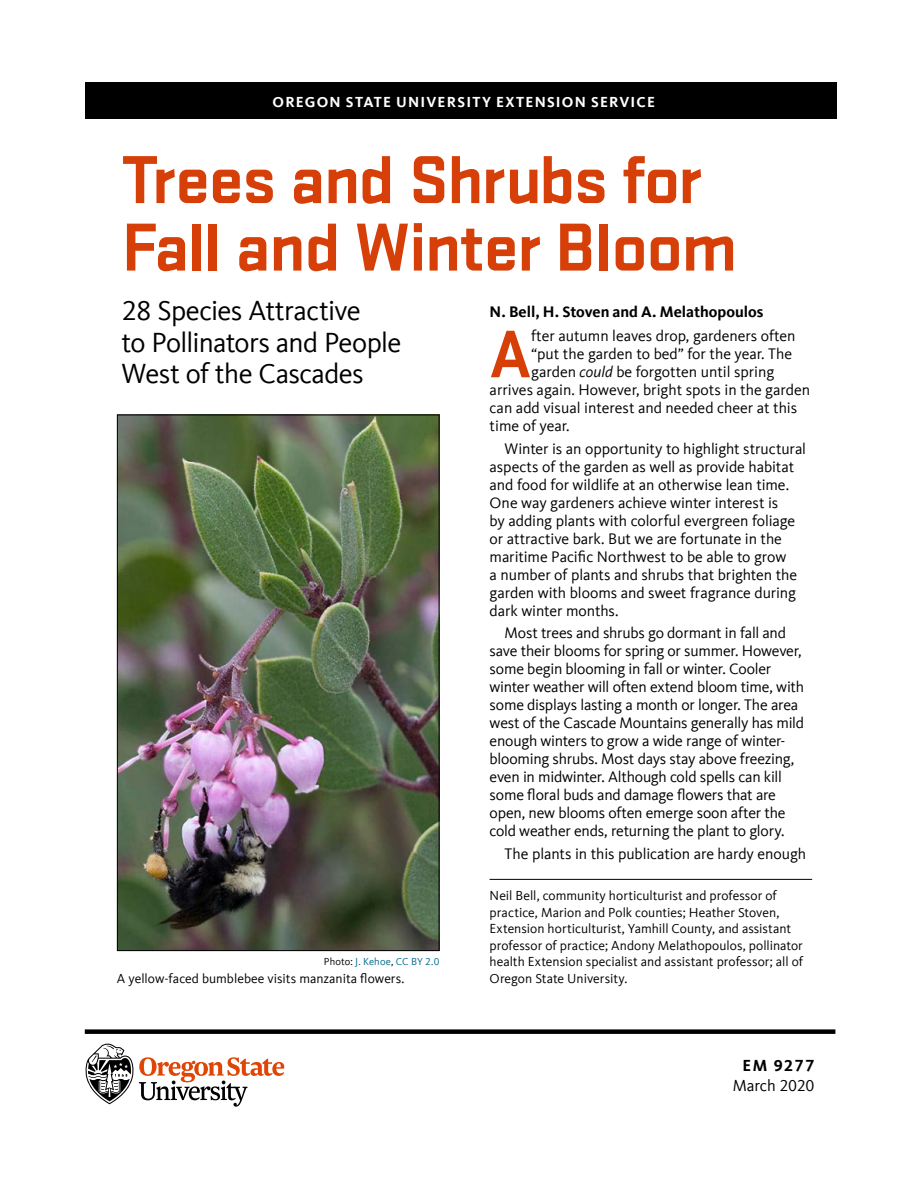
<style>
.page{position:relative;width:918px;height:1188px;background:#fff}
.page>*{position:absolute;margin:0;border:0;box-sizing:border-box;transform-origin:0 0}
.t1{font:700 70.5px/67.5px "Stratum 2";letter-spacing:-.025em;color:#d73f09}
.Body_first{font:700 69.75px "Stratum 2";color:#d73f09}
.t2{font:28.5px/31.5px "Kievit Offc";letter-spacing:-.02em;color:#000}
.t3{font:16.5px "Kievit Offc";letter-spacing:-.01em;color:#000}
.t4{font:700 16.5px "Kievit Offc";letter-spacing:.095em;color:#000}
.body{font:15.75px/18px "Kievit Offc";letter-spacing:-.01em;color:#000}
.Body_first-2{font:15.75px "Kievit Offc";color:#000}
.body-2{font:700 15.75px "Kievit Offc";color:#000}
.t5{font:700 15px "Kievit Offc";letter-spacing:.08em;color:#fff}
.Author_affiliations{font:13.5px/16.5px "Kievit Offc";color:#000}
.t6{font:10.5px "Kievit Offc";letter-spacing:.005em;color:#006a8e}
.s1{font-style:italic}
.s2{color:#000}
</style>
<div class="page">
<div style="left:85px;top:83px;width:752px;height:36px;background:#000"></div>
<svg style="left:85px;top:1043px;width:199px;height:64px"></svg>
<div style="left:85px;top:1029px;width:750px;height:5px;background:#000"></div>
<hr style="left:490px;top:879px;width:322px;height:1px;background:#000">
<img style="left:119px;top:417px;width:318px;height:532px">
<p class="t5" style="left:273px;top:93px;width:384px">OREGON STATE UNIVERSITY EXTENSION SERVICE</p>
<h1 class="t1" style="left:122px;top:142px;width:617px">Trees and Shrubs for<br>Fall and Winter Bloom</h1>
<h3 class="t2" style="left:122px;top:295px;width:281px">28 Species Attractive<br>to Pollinators and People<br>West of the Cascades</h3>
<p class="body-2" style="left:490px;top:303px;width:275px">N. Bell, H. Stoven and A. Melathopoulos</p>
<p class="Body_first" style="left:490px;top:306px;width:43px">A</p>
<p class="Body_first-2" style="left:531px;top:327px;width:266px">fter autumn leaves drop, gardeners often</p>
<p class="Body_first-2" style="left:531px;top:345px;width:262px">“put the garden to bed” for the year. The</p>
<p class="Body_first-2" style="left:531px;top:363px;width:245px">garden <span class="s1">could</span> be forgotten until spring</p>
<p class="Body_first-2" style="left:490px;top:381px;width:322px">arrives again. However, bright spots in the garden</p>
<p class="Body_first-2" style="left:490px;top:399px;width:309px">can add visual interest and needed cheer at this</p>
<p class="Body_first-2" style="left:490px;top:417px;width:82px">time of year.</p>
<p class="body" style="left:490px;top:440px;width:318px;text-indent:15px">Winter is an opportunity to highlight structural aspects of the garden as well as provide habitat and food for wildlife at an otherwise lean time.<br>One way gardeners achieve winter interest is<br>by adding plants with colorful evergreen foliage or attractive bark. But we are fortunate in the maritime Pacific Northwest to be able to grow<br>a number of plants and shrubs that brighten the garden with blooms and sweet fragrance during dark winter months.</p>
<p class="body" style="left:490px;top:624px;width:316px;text-indent:15px">Most trees and shrubs go dormant in fall and save their blooms for spring or summer. However, some begin blooming in fall or winter. Cooler winter weather will often extend bloom time, with some displays lasting a month or longer. The area west of the Cascade Mountains generally has mild enough winters to grow a wide range of winter&shy;blooming shrubs. Most days stay above freezing, even in midwinter. Although cold spells can kill some floral buds and damage flowers that are open, new blooms often emerge soon after the cold weather ends, returning the plant to glory.</p>
<p class="body" style="left:505px;top:845px;width:303px">The plants in this publication are hardy enough</p>
<p class="Author_affiliations" style="left:490px;top:887px;width:315px">Neil Bell, community horticulturist and professor of practice, Marion and Polk counties; Heather Stoven, Extension horticulturist, Yamhill County, and assistant professor of practice; Andony Melathopoulos, pollinator health Extension specialist and assistant professor; all of Oregon State University.</p>
<p class="t6" style="left:324px;top:955px;width:117px"><span class="s2">Photo:</span> J. Kehoe<span class="s2">,</span> CC BY 2.0</p>
<p class="Author_affiliations" style="left:117px;top:970px;width:289px">A yellow-faced bumblebee visits manzanita flowers.</p>
<p class="t4" style="left:742px;top:1056px;width:74px">EM 9277</p>
<p class="t3" style="left:733px;top:1076px;width:83px">March 2020</p>
</div>
